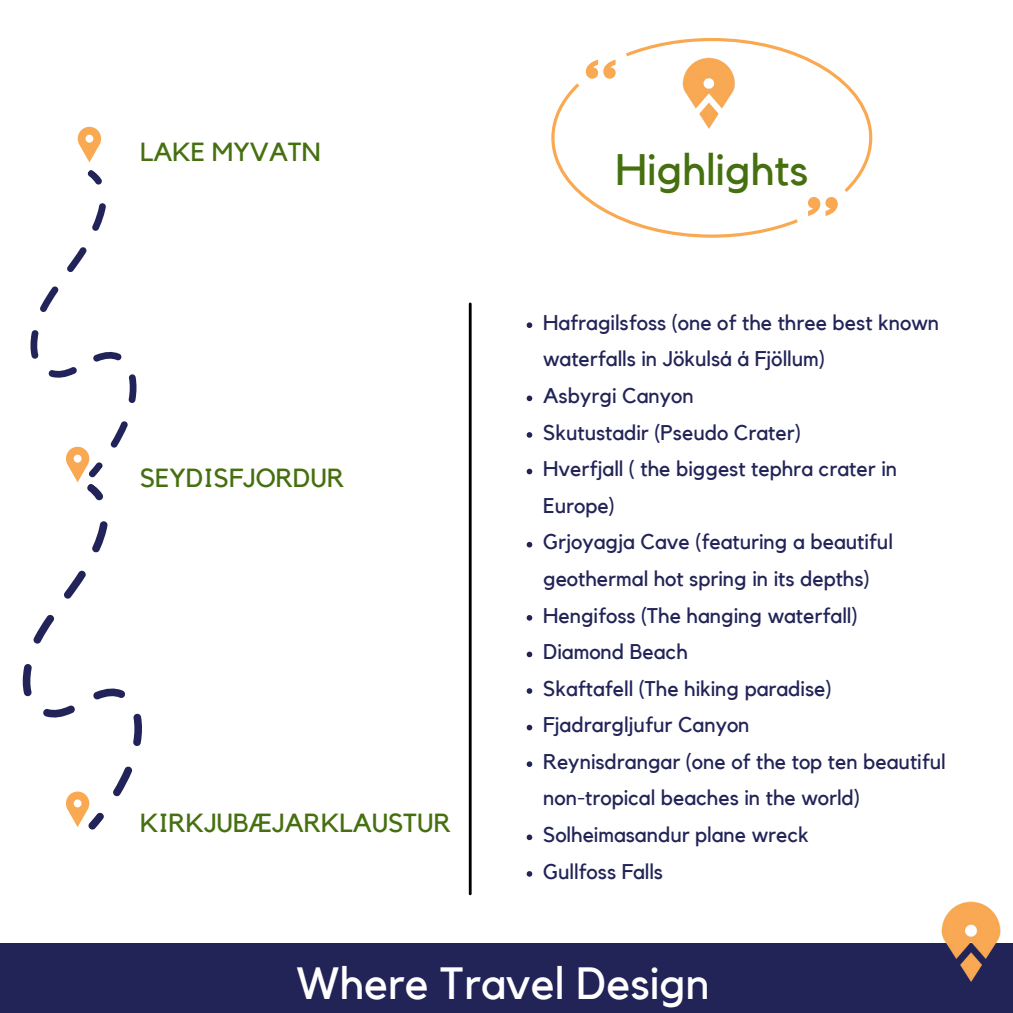
<style>
.page{position:relative;width:1013px;height:1013px;background:#fff}
.page>*{position:absolute;margin:0;border:0;box-sizing:border-box;transform-origin:0 0}
.t1{font:45px "Kollektif";color:#fff}
.t2{font:43.88px "Kollektif";color:#467010}
.t3{font:26.12px "Kollektif";color:#467010}
.t4{font:21.25px/36.5px "Kollektif";color:#222458}
</style>
<div class="page">
<div style="left:0;top:943px;width:1012px;height:69px;background:#222458"></div>
<svg style="left:78px;top:127px;width:23px;height:35px"></svg>
<svg style="left:551px;top:38px;width:321px;height:200px"></svg>
<img style="left:677px;top:54px;width:69px;height:83px">
<hr style="left:469px;top:304px;width:2px;height:589px;background:#000">
<svg style="left:526px;top:322px;width:6px;height:6px"></svg>
<svg style="left:526px;top:395px;width:6px;height:6px"></svg>
<svg style="left:526px;top:432px;width:6px;height:6px"></svg>
<svg style="left:526px;top:468px;width:6px;height:6px"></svg>
<svg style="left:526px;top:542px;width:6px;height:5px"></svg>
<svg style="left:526px;top:615px;width:6px;height:5px"></svg>
<svg style="left:526px;top:651px;width:6px;height:6px"></svg>
<svg style="left:526px;top:688px;width:6px;height:5px"></svg>
<svg style="left:526px;top:724px;width:6px;height:6px"></svg>
<svg style="left:526px;top:761px;width:6px;height:6px"></svg>
<svg style="left:526px;top:834px;width:6px;height:6px"></svg>
<svg style="left:526px;top:871px;width:6px;height:5px"></svg>
<img style="left:941px;top:901px;width:60px;height:81px">
<svg style="left:30px;top:203px;width:107px;height:245px"></svg>
<svg style="left:87px;top:170px;width:15px;height:15px"></svg>
<svg style="left:22px;top:521px;width:120px;height:276px"></svg>
<svg style="left:66px;top:447px;width:40px;height:54px"></svg>
<svg style="left:66px;top:791px;width:39px;height:39px"></svg>
<p class="t3" style="left:140px;top:139px;width:182px">LAKE MYVATN</p>
<p class="t3" style="left:140px;top:466px;width:206px">SEYDISFJORDUR</p>
<p class="t3" style="left:140px;top:810px;width:312px">KIRKJUBÆJARKLAUSTUR</p>
<h2 class="t2" style="left:615px;top:150px;width:194px">Highlights</h2>
<p class="t4" style="left:543px;top:305px;width:404px">Hafragilsfoss (one of the three best known waterfalls in Jökulsá á Fjöllum)<br>Asbyrgi Canyon<br>Skutustadir (Pseudo Crater)<br>Hverfjall ( the biggest tephra crater in<br>Europe)<br>Grjoyagja Cave (featuring a beautiful geothermal hot spring in its depths)<br>Hengifoss (The hanging waterfall)<br>Diamond Beach<br>Skaftafell (The hiking paradise)<br>Fjadrargljufur Canyon<br>Reynisdrangar (one of the top ten beautiful non-tropical beaches in the world)<br>Solheimasandur plane wreck<br>Gullfoss Falls</p>
<h1 class="t1" style="left:296px;top:962px;width:415px">Where Travel Design</h1>
</div>
